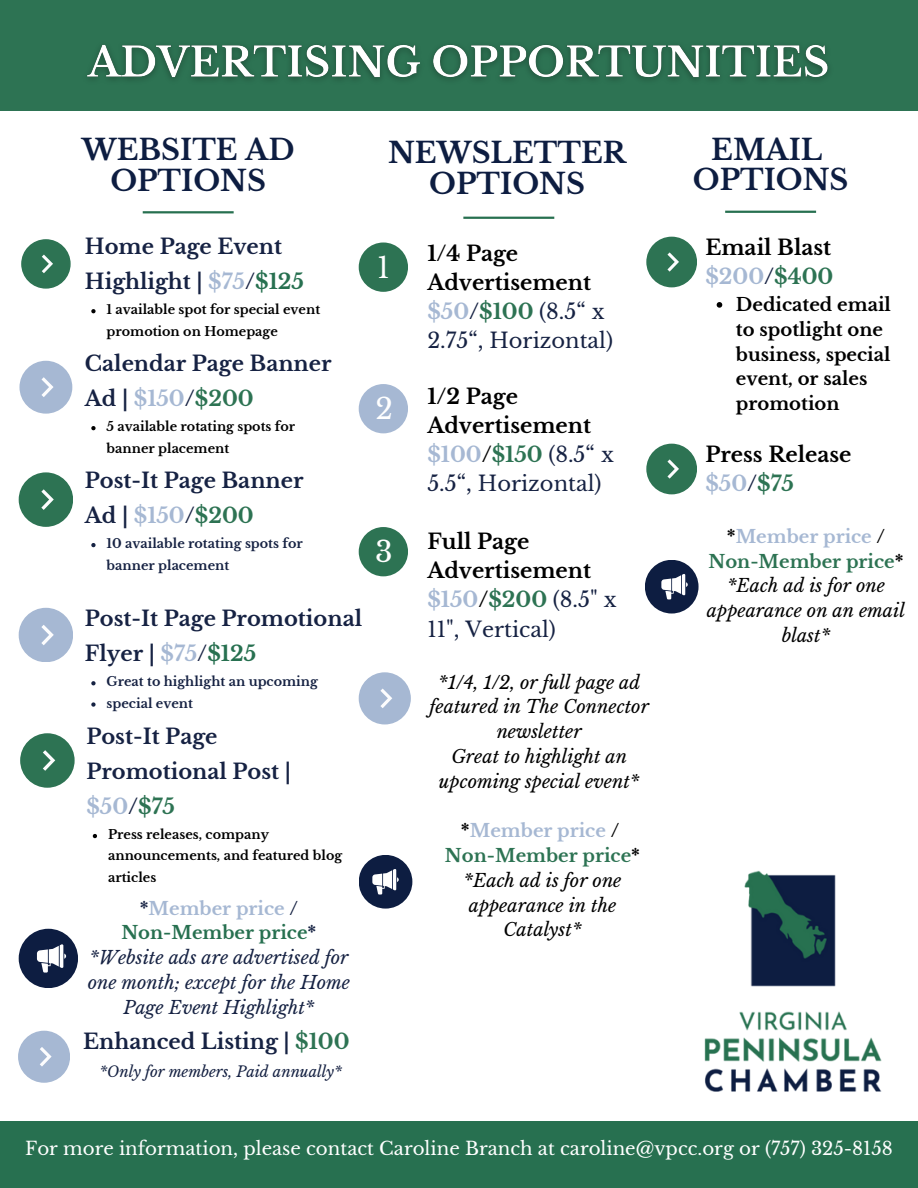
<style>
.page{position:relative;width:918px;height:1188px;background:#fff}
.page>*{position:absolute;margin:0;border:0;box-sizing:border-box;transform-origin:0 0}
.t1{font:700 28.5px/30.3px "Libre Baskerville";color:#0d1d41;text-align:center}
.t2{font:28.5px "Libre Baskerville";color:#fff}
.t3{font:700 21px/35.1px "Libre Baskerville";color:#162243}
.t4{font:21px/29.2px "Libre Baskerville";color:#162243}
.t5{font:700 21px/29.2px "Libre Baskerville";color:#000}
.t6{font:18.3px "Libre Baskerville";color:#fff}
.t7{font:italic 18px/24.8px "Libre Baskerville";color:#000;text-align:center}
.t8{font:italic 18px/24.8px "Libre Baskerville";color:#162243;text-align:center}
.t9{font:700 18px/24.8px "Libre Baskerville";color:#000}
.t10{font:italic 14.85px "Libre Baskerville";color:#162243}
.t11{font:700 12.75px/21.3px "Libre Baskerville";color:#000}
.t12{font:700 12.75px/21.3px "Libre Baskerville";color:#162243}
.s1{color:#a6b8d3}
.s2{color:#277050}
.s3{color:#2d7353}
.s4{font-weight:700;font-style:normal}
.s5{font-weight:700;font-style:normal;color:#a6b8d3}
.s6{font-weight:700;font-style:normal;color:#277050}
.s7{font-weight:700;color:#000}
.s8{font-weight:700;color:#a6b8d3}
.s9{font-weight:700}
.s10{font-weight:700;color:#2d7353}
.s11{font-weight:400;color:#162243}
.s12{font-weight:700;font-style:normal;color:#2d7353}
.s13{color:#162243}
</style>
<div class="page">
<div style="left:0;top:1121px;width:918px;height:67px;background:#277050"></div>
<div style="left:19px;top:929px;width:59px;height:59px;background:#0d1d41;border-radius:50%"></div>
<svg style="left:37px;top:944px;width:29px;height:28px"></svg>
<svg style="left:19px;top:361px;width:53px;height:53px"></svg>
<svg style="left:21px;top:239px;width:50px;height:50px"></svg>
<svg style="left:19px;top:472px;width:54px;height:54px"></svg>
<svg style="left:19px;top:608px;width:54px;height:54px"></svg>
<svg style="left:91px;top:681px;width:5px;height:4px"></svg>
<svg style="left:91px;top:702px;width:5px;height:5px"></svg>
<svg style="left:20px;top:733px;width:54px;height:54px"></svg>
<svg style="left:18px;top:1031px;width:52px;height:51px"></svg>
<hr style="left:143px;top:211px;width:91px;height:2px;background:#277050">
<hr style="left:725px;top:211px;width:91px;height:2px;background:#277050">
<svg style="left:646px;top:237px;width:51px;height:50px"></svg>
<svg style="left:717px;top:302px;width:5px;height:6px"></svg>
<svg style="left:646px;top:444px;width:51px;height:50px"></svg>
<div style="left:645px;top:560px;width:54px;height:54px;background:#0d1d41;border-radius:50%"></div>
<svg style="left:661px;top:574px;width:26px;height:25px"></svg>
<hr style="left:463px;top:217px;width:91px;height:2px;background:#277050">
<div style="left:359px;top:242px;width:49px;height:50px;background:#2d7353;border-radius:50%"></div>
<div style="left:359px;top:384px;width:49px;height:49px;background:#a6b8d3;border-radius:50%"></div>
<div style="left:359px;top:527px;width:49px;height:49px;background:#2d7353;border-radius:50%"></div>
<div style="left:359px;top:855px;width:53px;height:54px;background:#0d1d41;border-radius:50%"></div>
<svg style="left:372px;top:869px;width:26px;height:26px"></svg>
<svg style="left:359px;top:672px;width:51px;height:52px"></svg>
<div style="left:0;top:0;width:918px;height:111px;background:#2d7353"></div>
<img style="left:704px;top:870px;width:178px;height:222px">
<svg style="left:91px;top:426px;width:5px;height:4px"></svg>
<svg style="left:91px;top:309px;width:5px;height:4px"></svg>
<svg style="left:91px;top:543px;width:5px;height:4px"></svg>
<svg style="left:93px;top:834px;width:4px;height:4px"></svg>
<img style="left:87px;top:44px;width:742px;height:36px">
<p class="t1" style="left:82px;top:135px;width:214px">WEBSITE AD<br>OPTIONS</p>
<h3 class="t1" style="left:388px;top:138px;width:239px">NEWSLETTER<br>OPTIONS</h3>
<p class="t3" style="left:85px;top:229px;width:221px">Home Page Event<br>Highlight | <span class="s1">$75</span>/<span class="s2">$125</span></p>
<p class="t11" style="left:107px;top:299px;width:215px">1 available spot for special event promotion on Homepage</p>
<h2 class="t3" style="left:85px;top:346px;width:248px">Calendar Page Banner<br>Ad | <span class="s1">$150</span>/<span class="s3">$200</span></h2>
<h2 class="t11" style="left:107px;top:416px;width:190px">5 available rotating spots for banner placement</h2>
<h3 class="t3" style="left:85px;top:463px;width:220px">Post-It Page Banner<br>Ad | <span class="s1">$150</span>/<span class="s3">$200</span></h3>
<p class="t12" style="left:107px;top:533px;width:198px">10 available rotating spots for banner placement</p>
<h2 class="t3" style="left:85px;top:601px;width:279px">Post-It Page Promotional<br>Flyer | <span class="s1">$75</span>/<span class="s2">$125</span></h2>
<p class="t12" style="left:107px;top:671px;width:213px">Great to highlight an upcoming</p>
<p class="t12" style="left:107px;top:693px;width:88px">special event</p>
<p class="t3" style="left:86px;top:719px;width:206px">Post-It Page<br>Promotional Post | <span class="s1">$50</span>/<span class="s3">$75</span></p>
<p class="t11" style="left:108px;top:824px;width:236px">Press releases, company announcements, and featured blog articles</p>
<h5 class="t8" style="left:88px;top:896px;width:264px"><span class="s4">*</span><span class="s5">Member price</span> <span class="s4">/<br></span><span class="s6">Non-Member price</span><span class="s4">* </span>*Website ads are advertised for one month; except for the Home<br>Page Event Highlight*</h5>
<h4 class="t3" style="left:83px;top:1024px;width:268px">Enhanced Listing | <span class="s3">$100</span></h4>
<h4 class="t10" style="left:99px;top:1063px;width:244px">*Only for members, Paid annually*</h4>
<p class="t2" style="left:377px;top:251px;width:14px">1</p>
<p class="t4" style="left:427px;top:239px;width:187px"><span class="s7">1/4 Page<br>Advertisement </span><span class="s8">$50</span><span class="s9">/</span><span class="s10">$100</span> (8.5“ x<br>2.75“, Horizontal)</p>
<p class="t2" style="left:376px;top:391px;width:19px">2</p>
<h4 class="t4" style="left:427px;top:382px;width:188px"><span class="s7">1/2 Page<br>Advertisement </span><span class="s8">$100</span><span class="s7">/</span><span class="s10">$150</span> (8.5“ x<br>5.5“, Horizontal)</h4>
<h3 class="t2" style="left:375px;top:534px;width:19px">3</h3>
<p class="t5" style="left:427px;top:527px;width:191px">Full Page<br>Advertisement <span class="s1">$150</span>/<span class="s3">$200</span> <span class="s11">(8.5" x<br>11", Vertical)</span></p>
<h4 class="t7" style="left:430px;top:670px;width:221px">*1/4, 1/2, or full page ad featured in The Connector newsletter<br>Great to highlight an upcoming special event*</h4>
<p class="t7" style="left:445px;top:819px;width:197px"><span class="s4">*</span><span class="s5">Member price</span> <span class="s4">/<br></span><span class="s12">Non-Member price</span><span class="s4">* </span>*Each ad is for one appearance in the<br>Catalyst*</p>
<h3 class="t1" style="left:693px;top:135px;width:157px">EMAIL<br>OPTIONS</h3>
<p class="t5" style="left:705px;top:233px;width:130px">Email Blast <span class="s1">$200</span><span class="s13">/</span><span class="s3">$400</span></p>
<p class="t9" style="left:736px;top:292px;width:156px">Dedicated email to spotlight one business, special event, or sales promotion</p>
<h3 class="t5" style="left:705px;top:440px;width:148px">Press Release <span class="s1">$50</span><span class="s13">/</span><span class="s3">$75</span></h3>
<p class="t7" style="left:707px;top:524px;width:200px"><span class="s4">*</span><span class="s5">Member price</span> <span class="s4">/<br></span><span class="s12">Non-Member price</span><span class="s4">* </span>*Each ad is for one appearance on an email blast*</p>
<p class="t6" style="left:25px;top:1137px;width:869px">For more information, please contact Caroline Branch at caroline@vpcc.org or (757) 325-8158</p>
</div>
